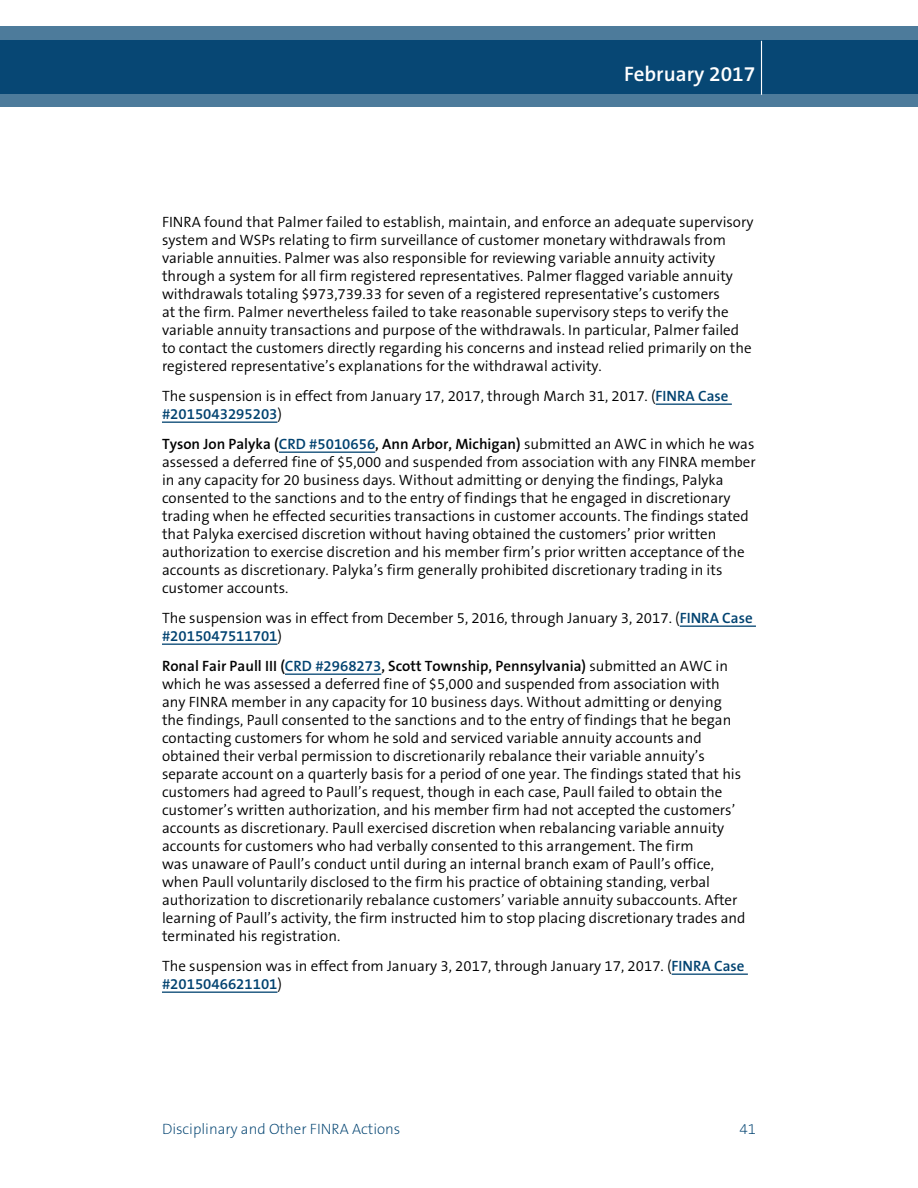
<style>
.page{position:relative;width:918px;height:1188px;background:#fff}
.page>*{position:absolute;margin:0;border:0;box-sizing:border-box;transform-origin:0 0}
.t1{font:600 21px "The Sans B6";color:#fff}
.text{font:300 15px/18px "The Sans B4";color:#000}
.t2{font:200 15px "The Sans B2";color:#004270}
.s1{font-family:"The Sans B6";font-weight:600;color:#004270}
.s2{font-family:"The Sans B6";font-weight:600}
</style>
<div class="page">
<svg style="left:0;top:26px;width:918px;height:81px;background:#1e5881"></svg>
<hr style="left:761px;top:41px;width:1px;height:54px;background:#fff">
<hr style="left:656px;top:404px;width:76px;height:1px;background:#004270">
<hr style="left:162px;top:422px;width:115px;height:1px;background:#004270">
<hr style="left:279px;top:452px;width:96px;height:1px;background:#004270">
<hr style="left:680px;top:626px;width:76px;height:1px;background:#004270">
<hr style="left:162px;top:644px;width:115px;height:1px;background:#004270">
<hr style="left:285px;top:674px;width:96px;height:1px;background:#004270">
<hr style="left:672px;top:974px;width:76px;height:1px;background:#004270">
<hr style="left:162px;top:992px;width:115px;height:1px;background:#004270">
<h1 class="t1" style="left:624px;top:62px;width:133px">February 2017</h1>
<p class="text" style="left:162px;top:213px;width:593px">FINRA found that Palmer failed to establish, maintain, and enforce an adequate supervisory system and WSPs relating to firm surveillance of customer monetary withdrawals from variable annuities. Palmer was also responsible for reviewing variable annuity activity through a system for all firm registered representatives. Palmer flagged variable annuity withdrawals totaling $973,739.33 for seven of a registered representative’s customers<br>at the firm. Palmer nevertheless failed to take reasonable supervisory steps to verify the variable annuity transactions and purpose of the withdrawals. In particular, Palmer failed to contact the customers directly regarding his concerns and instead relied primarily on the registered representative’s explanations for the withdrawal activity.</p>
<p class="text" style="left:162px;top:387px;width:568px">The suspension is in effect from January 17, 2017, through March 31, 2017. (<span class="s1">FINRA Case #2015043295203</span>)</p>
<p class="text" style="left:162px;top:435px;width:595px"><span class="s2">Tyson Jon Palyka (</span><span class="s1">CRD #5010656</span><span class="s2">, Ann Arbor, Michigan)</span> submitted an AWC in which he was assessed a deferred fine of $5,000 and suspended from association with any FINRA member in any capacity for 20 business days. Without admitting or denying the findings, Palyka consented to the sanctions and to the entry of findings that he engaged in discretionary trading when he effected securities transactions in customer accounts. The findings stated that Palyka exercised discretion without having obtained the customers’ prior written authorization to exercise discretion and his member firm’s prior written acceptance of the accounts as discretionary. Palyka’s firm generally prohibited discretionary trading in its customer accounts.</p>
<p class="text" style="left:162px;top:609px;width:592px">The suspension was in effect from December 5, 2016, through January 3, 2017. (<span class="s1">FINRA Case #2015047511701</span>)</p>
<p class="text" style="left:162px;top:657px;width:585px"><span class="s2">Ronal Fair Paull III (</span><span class="s1">CRD #2968273</span><span class="s2">, Scott Township, Pennsylvania)</span> submitted an AWC in which he was assessed a deferred fine of $5,000 and suspended from association with any FINRA member in any capacity for 10 business days. Without admitting or denying the findings, Paull consented to the sanctions and to the entry of findings that he began contacting customers for whom he sold and serviced variable annuity accounts and obtained their verbal permission to discretionarily rebalance their variable annuity’s separate account on a quarterly basis for a period of one year. The findings stated that his customers had agreed to Paull’s request, though in each case, Paull failed to obtain the customer’s written authorization, and his member firm had not accepted the customers’ accounts as discretionary. Paull exercised discretion when rebalancing variable annuity accounts for customers who had verbally consented to this arrangement. The firm<br>was unaware of Paull’s conduct until during an internal branch exam of Paull’s office, when Paull voluntarily disclosed to the firm his practice of obtaining standing, verbal authorization to discretionarily rebalance customers’ variable annuity subaccounts. After learning of Paull’s activity, the firm instructed him to stop placing discretionary trades and terminated his registration.</p>
<p class="text" style="left:162px;top:957px;width:584px">The suspension was in effect from January 3, 2017, through January 17, 2017. (<span class="s1">FINRA Case #2015046621101</span>)</p>
<p class="t2" style="left:162px;top:1121px;width:240px">Disciplinary and Other FINRA Actions</p>
<p class="t2" style="left:739px;top:1121px;width:18px">41</p>
</div>
